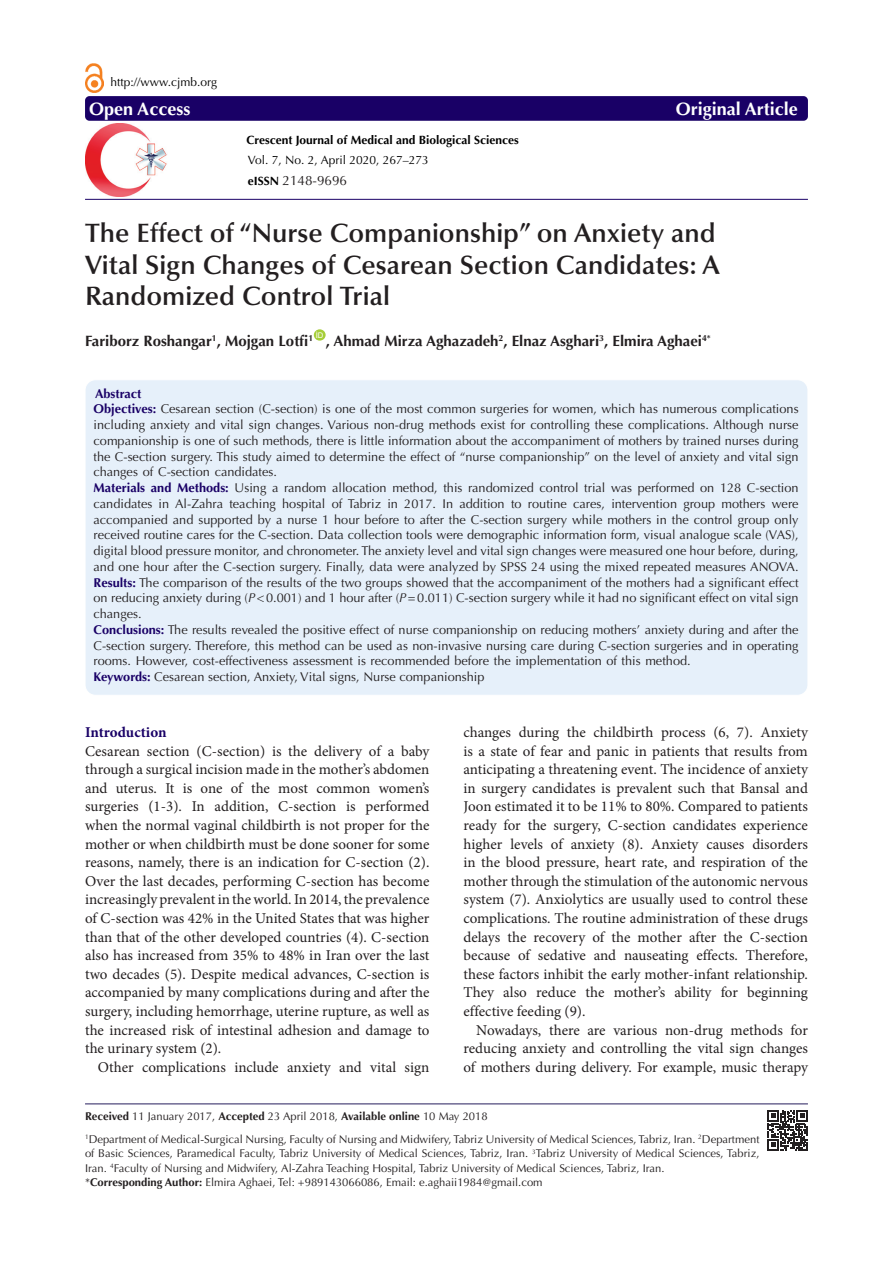
<style>
.page{position:relative;width:893px;height:1263px;background:#fff}
.page>*{position:absolute;margin:0;border:0;box-sizing:border-box;transform-origin:0 0}
.Pa3{font:600 26.7px/31.5px "Optima LT Std";color:#231f20}
.t1{font:700 18px "Optima LT Std";color:#fff}
.t2{font:15px/18.6px "Minion Pro";color:#231f20;text-align:justify}
.t3{font:700 15px "Optima LT Std";color:#231f20}
.t4{font:700 15px "Minion Pro";letter-spacing:-.005em;color:#190066}
.t5{font:13.5px "Optima LT Std";color:#231f20}
.t6{font:12.75px/15.8px "Optima LT Std";color:#231f20;text-align:justify}
.t7{font:700 12.75px "Optima LT Std";color:#190066}
.t8{font:12px "Optima LT Std";color:#000}
.t9{font:700 12px "Optima LT Std";color:#000}
.t10{font:11.25px/14.2px "Optima LT Std";color:#231f20;text-align:justify}
.t11{font:7.8px "Arial";color:#fff}
.s1{font-weight:700;font-size:12px;color:#000}
.s2{font-weight:700;color:#190066}
.s3{font-style:italic}
.s4{font-weight:700}
</style>
<div class="page">
<div style="left:85px;top:380px;width:723px;height:315px;background:#e6f0fa;border-radius:10px"></div>
<div style="left:314px;top:329px;width:12px;height:12px;background:#a6ce39;border-radius:50%"></div>
<div style="left:85px;top:96px;width:723px;height:25px;background:#190066;border-radius:4px"></div>
<hr style="left:85px;top:199px;width:723px;height:1px;background:#190066">
<hr style="left:85px;top:1103px;width:723px;height:1px;background:#261d5c">
<img style="left:85px;top:63px;width:19px;height:30px">
<img style="left:85px;top:124px;width:82px;height:72px">
<svg style="left:768px;top:1110px;width:40px;height:40px"></svg>
<p class="t8" style="left:111px;top:75px;width:108px">http://www.cjmb.org</p>
<p class="t1" style="left:89px;top:98px;width:103px">Open Access</p>
<p class="t1" style="left:676px;top:98px;width:124px">Original Article</p>
<p class="t9" style="left:247px;top:132px;width:274px">Crescent Journal of Medical and Biological Sciences</p>
<p class="t8" style="left:248px;top:153px;width:183px">Vol. 7, No. 2, April 2020, 267–273</p>
<p class="t5" style="left:248px;top:172px;width:101px"><span class="s1">eISSN</span> 2148-9696</p>
<p class="Pa3" style="left:85px;top:218px;width:636px">The Effect of “Nurse Companionship” on Anxiety and<br>Vital Sign Changes of Cesarean Section Candidates: A<br>Randomized Control Trial</p>
<p class="t3" style="left:85px;top:332px;width:230px">Fariborz Roshangar<sup>1</sup>, Mojgan Lotfi<sup>1</sup></p>
<p class="t11" style="left:316px;top:330px;width:9px">ID</p>
<p class="t3" style="left:326px;top:332px;width:386px">, Ahmad Mirza Aghazadeh<sup>2</sup>, Elnaz Asghari<sup>3</sup>, Elmira Aghaei<sup>4*</sup></p>
<p class="t7" style="left:95px;top:386px;width:48px">Abstract</p>
<p class="t6" style="left:94px;top:401px;width:707px"><span class="s2">Objectives:</span> Cesarean section (C-section) is one of the most common surgeries for women, which has numerous complications including anxiety and vital sign changes. Various non-drug methods exist for controlling these complications. Although nurse companionship is one of such methods, there is little information about the accompaniment of mothers by trained nurses during the C-section surgery. This study aimed to determine the effect of “nurse companionship” on the level of anxiety and vital sign changes of C-section candidates.</p>
<p class="t6" style="left:94px;top:480px;width:707px"><span class="s2">Materials and Methods:</span> Using a random allocation method, this randomized control trial was performed on 128 C-section candidates in Al-Zahra teaching hospital of Tabriz in 2017. In addition to routine cares, intervention group mothers were accompanied and supported by a nurse 1 hour before to after the C-section surgery while mothers in the control group only received routine cares for the C-section. Data collection tools were demographic information form, visual analogue scale (VAS), digital blood pressure monitor, and chronometer. The anxiety level and vital sign changes were measured one hour before, during, and one hour after the C-section surgery. Finally, data were analyzed by SPSS 24 using the mixed repeated measures ANOVA.</p>
<p class="t6" style="left:94px;top:575px;width:707px"><span class="s2">Results:</span> The comparison of the results of the two groups showed that the accompaniment of the mothers had a significant effect on reducing anxiety during (<span class="s3">P</span>&lt;0.001) and 1 hour after (<span class="s3">P</span>=0.011) C-section surgery while it had no significant effect on vital sign changes.</p>
<p class="t6" style="left:94px;top:622px;width:707px"><span class="s2">Conclusions:</span> The results revealed the positive effect of nurse companionship on reducing mothers’ anxiety during and after the C-section surgery. Therefore, this method can be used as non-invasive nursing care during C-section surgeries and in operating rooms. However, cost-effectiveness assessment is recommended before the implementation of this method.</p>
<p class="t6" style="left:94px;top:669px;width:392px"><span class="s2">Keywords:</span> Cesarean section, Anxiety, Vital signs, Nurse companionship</p>
<p class="t4" style="left:85px;top:722px;width:83px">Introduction</p>
<p class="t2" style="left:85px;top:742px;width:346px">Cesarean section (C-section) is the delivery of a baby through a surgical incision made in the mother’s abdomen and uterus. It is one of the most common women’s surgeries (1-3). In addition, C-section is performed when the normal vaginal childbirth is not proper for the mother or when childbirth must be done sooner for some reasons, namely, there is an indication for C-section (2).<br>Over the last decades, performing C-section has become increasingly prevalent in the world. In 2014, the prevalence of C-section was 42% in the United States that was higher than that of the other developed countries (4). C-section also has increased from 35% to 48% in Iran over the last two decades (5). Despite medical advances, C-section is accompanied by many complications during and after the surgery, including hemorrhage, uterine rupture, as well as the increased risk of intestinal adhesion and damage to the urinary system (2).</p>
<p class="t2" style="left:98px;top:1058px;width:333px">Other complications include anxiety and vital sign</p>
<p class="t2" style="left:463px;top:723px;width:346px">changes during the childbirth process (6, 7). Anxiety is a state of fear and panic in patients that results from anticipating a threatening event. The incidence of anxiety in surgery candidates is prevalent such that Bansal and Joon estimated it to be 11% to 80%. Compared to patients ready for the surgery, C-section candidates experience higher levels of anxiety (8). Anxiety causes disorders in the blood pressure, heart rate, and respiration of the mother through the stimulation of the autonomic nervous system (7). Anxiolytics are usually used to control these complications. The routine administration of these drugs delays the recovery of the mother after the C-section because of sedative and nauseating effects. Therefore, these factors inhibit the early mother-infant relationship.<br>They also reduce the mother’s ability for beginning effective feeding (9).</p>
<p class="t2" style="left:463px;top:1021px;width:346px;text-indent:13px">Nowadays, there are various non-drug methods for reducing anxiety and controlling the vital sign changes of mothers during delivery. For example, music therapy</p>
<p class="t10" style="left:85px;top:1109px;width:404px"><span class="s4">Received</span> 11 January 2017, <span class="s4">Accepted</span> 23 April 2018, <span class="s4">Available online</span> 10 May 2018</p>
<p class="t10" style="left:85px;top:1132px;width:676px"><sup>1</sup>Department of Medical-Surgical Nursing, Faculty of Nursing and Midwifery, Tabriz University of Medical Sciences, Tabriz, Iran. <sup>2</sup>Department of Basic Sciences, Paramedical Faculty, Tabriz University of Medical Sciences, Tabriz, Iran. <sup>3</sup>Tabriz University of Medical Sciences, Tabriz, Iran. <sup>4</sup>Faculty of Nursing and Midwifery, Al-Zahra Teaching Hospital, Tabriz University of Medical Sciences, Tabriz, Iran.</p>
<p class="t10" style="left:85px;top:1175px;width:459px">*<span class="s4">Corresponding Author:</span> Elmira Aghaei, Tel: +989143066086, Email: e.aghaii1984@gmail.com</p>
</div>
